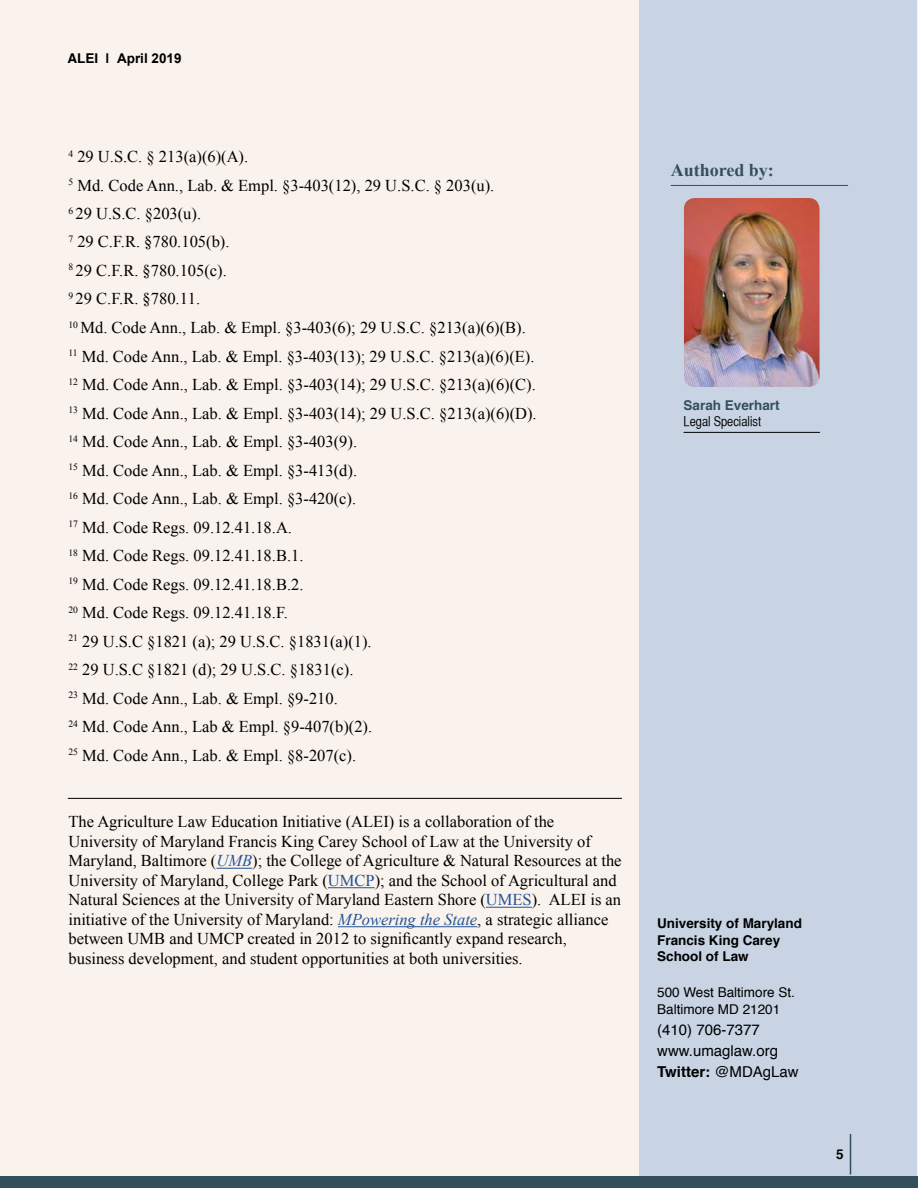
<style>
.page{position:relative;width:918px;height:1188px;background:#f9f2ed}
.page>*{position:absolute;margin:0;border:0;box-sizing:border-box;transform-origin:0 0}
.t1{font:700 18px "Times New Roman";color:#344f5c}
.t2{font:16.5px/28.5px "Times New Roman";color:#000}
.t3{font:15px/21px "Helvetica";color:#000}
.t4{font:700 13.5px/16.5px "Helvetica";color:#000}
.t5{font:13.5px/16.5px "Helvetica";color:#000}
.t6{font:13.5px "Helvetica CY Plain";color:#000}
.t7{font:700 13.5px "Arial";color:#000}
.t8{font:700 13.5px "Helvetica";color:#344f5c}
.s1{font-family:"Helvetica"}
.s2{font-family:"Times"}
.s3{font-style:italic;color:#235293}
.s4{color:#235293}
.s5{font-weight:700}
</style>
<div class="page">
<div style="left:640px;top:0;width:277px;height:1182px;background:#c8d4e4"></div>
<hr style="left:216px;top:868px;width:36px;height:1px;background:#235293">
<hr style="left:328px;top:887px;width:47px;height:1px;background:#235293">
<hr style="left:486px;top:907px;width:46px;height:1px;background:#235293">
<hr style="left:338px;top:926px;width:139px;height:1px;background:#235293">
<div style="left:0;top:1176px;width:918px;height:12px;background:#344f5c"></div>
<hr style="left:850px;top:1134px;width:1px;height:40px;background:#344f5c">
<img style="left:684px;top:198px;width:136px;height:189px">
<hr style="left:684px;top:432px;width:136px;height:1px;background:#000">
<hr style="left:671px;top:185px;width:177px;height:1px;background:#344f5c">
<hr style="left:68px;top:798px;width:554px;height:1px;background:#000">
<p class="t7" style="left:68px;top:48px;width:116px"><span class="s1">ALEI |</span> April 2019</p>
<p class="t2" style="left:68px;top:142px;width:470px"><sup>4</sup> 29 U.S.C. § 213(a)(6)(A).<br><sup>5</sup> Md. Code Ann., Lab. &amp; Empl. §3-403(12), 29 U.S.C. § 203(u).<br><sup>6</sup> 29 U.S.C. §203(u).<br><sup>7</sup> 29 C.F.R. <span class="s2">§</span>780.105(b).<br><sup>8</sup> 29 C.F.R. <span class="s2">§</span>780.105(c).<br><sup>9</sup> 29 C.F.R. <span class="s2">§</span>780.11.<br><sup>10</sup> Md. Code Ann., Lab. &amp; Empl. §3-403(6); 29 U.S.C. §213(a)(6)(B).<br><sup>11</sup> Md. Code Ann., Lab. &amp; Empl. §3-403(13); 29 U.S.C. §213(a)(6)(E).<br><sup>12</sup> Md. Code Ann., Lab. &amp; Empl. §3-403(14); 29 U.S.C. §213(a)(6)(C).<br><sup>13</sup> Md. Code Ann., Lab. &amp; Empl. §3-403(14); 29 U.S.C. §213(a)(6)(D).<br><sup>14</sup> Md. Code Ann., Lab. &amp; Empl. §3-403(9).<br><sup>15</sup> Md. Code Ann., Lab. &amp; Empl. §3-413(d).<br><sup>16</sup> Md. Code Ann., Lab. &amp; Empl. §3-420(c).<br><sup>17</sup> Md. Code Regs. 09.12.41.18.A.<br><sup>18</sup> Md. Code Regs. 09.12.41.18.B.1.<br><sup>19</sup> Md. Code Regs. 09.12.41.18.B.2.<br><sup>20</sup> Md. Code Regs. 09.12.41.18.F.<br><sup>21</sup> 29 U.S.C §1821 (a); 29 U.S.C. §1831(a)(1).<br><sup>22</sup> 29 U.S.C §1821 (d); 29 U.S.C. §1831(c).<br><sup>23</sup> Md. Code Ann., Lab. &amp; Empl. §9-210.<br><sup>24</sup> Md. Code Ann., Lab &amp; Empl. §9-407(b)(2).<br><sup>25</sup> Md. Code Ann., Lab. &amp; Empl. §8-207(c).</p>
<p class="t2" style="left:69px;top:812px;width:555px;line-height:19.5px">The Agriculture Law Education Initiative (ALEI) is a collaboration of the University of Maryland Francis King Carey School of Law at the University of Maryland, Baltimore (<span class="s3">UMB</span>); the College of Agriculture &amp; Natural Resources at the University of Maryland, College Park (<span class="s4">UMCP</span>); and the School of Agricultural and Natural Sciences at the University of Maryland Eastern Shore (<span class="s4">UMES</span>). ALEI is an initiative of the University of Maryland: <span class="s3">MPowering the State</span>, a strategic alliance between UMB and UMCP created in 2012 to significantly expand research, business development, and student opportunities at both universities.</p>
<p class="t1" style="left:671px;top:158px;width:105px">Authored by:</p>
<p class="t8" style="left:684px;top:394px;width:98px">Sarah Everhart</p>
<p class="t6" style="left:684px;top:414px;width:79px">Legal Specialist</p>
<p class="t4" style="left:657px;top:915px;width:146px">University of Maryland<br>Francis King Carey<br>School of Law</p>
<p class="t5" style="left:657px;top:985px;width:139px">500 West Baltimore St.<br>Baltimore MD 21201</p>
<p class="t3" style="left:657px;top:1019px;width:143px">(410) 706-7377 www.umaglaw.org<br><span class="s5">Twitter:</span> @MDAgLaw</p>
<p class="t4" style="left:836px;top:1146px;width:9px">5</p>
</div>
